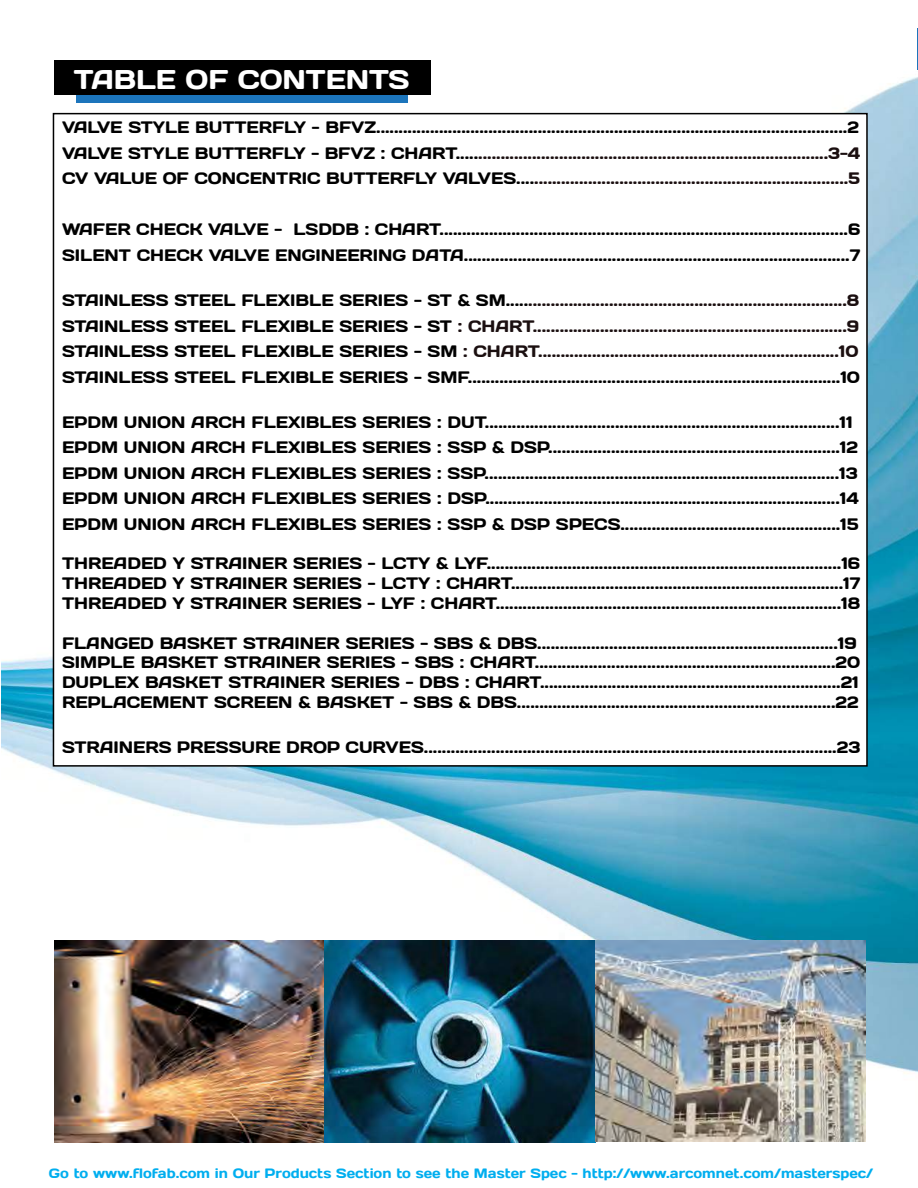
<style>
.page{position:relative;width:918px;height:1188px;background:#fff}
.page>*{position:absolute;margin:0;border:0;box-sizing:border-box;transform-origin:0 0}
.t1{font:27px "Days";color:#fff}
.t2{font:16.5px/25.5px "Days";color:#000}
.t3{font:16.5px/25.5px "Days";color:#1b0f10;text-align:justify}
.t4{font:13.5px "Days";color:#00aeef}
.s1{color:#1b0f10}
.s2{color:#000}
</style>
<div class="page">
<img style="left:1px;top:77px;width:917px;height:1066px">
<div style="left:53px;top:114px;width:814px;height:652px;background:#fff"></div>
<div style="left:76px;top:95px;width:332px;height:8px;background:#1c75bc"></div>
<div style="left:54px;top:60px;width:377px;height:34px;background:#000"></div>
<img style="left:54px;top:940px;width:812px;height:202px">
<hr style="left:917px;top:28px;width:1px;height:42px;background:#1c75bc">
<h1 class="t1" style="left:74px;top:62px;width:337px">TABLE OF CONTENTS</h1>
<p class="t2" style="left:62px;top:115px;width:800px;text-align:justify">VALVE STYLE BUTTERFLY - BFVZ.........................................................................................................2<br>VALVE STYLE BUTTERFLY - BFVZ : CHART.....<span class="s1">..............................................................................3-4<br></span>CV VALUE</p>
<p class="t2" style="left:163px;top:166px;width:60px">OF CONCENTR</p>
<p class="t2" style="left:302px;top:166px;width:52px">IC BUTTERFLY</p>
<p class="t2" style="left:443px;top:166px;width:25px">VALV</p>
<p class="t3" style="left:491px;top:166px;width:371px"><span class="s2">ES....</span>......................................................................5</p>
<p class="t2" style="left:62px;top:217px;width:800px">WAFER CHECK VALVE - LSDDB : CHART...........................................................................................6<br>SILENT</p>
<p class="t2" style="left:137px;top:242px;width:28px">CHECK</p>
<p class="t2" style="left:209px;top:242px;width:25px">VALVE</p>
<p class="t2" style="left:275px;top:242px;width:60px">ENGINEER</p>
<p class="t2" style="left:373px;top:242px;width:66px">ING DATA</p>
<p class="t2" style="left:464px;top:242px;width:398px">......................................................................................7</p>
<p class="t3" style="left:62px;top:287px;width:800px"><span class="s2">STAINLESS STEEL FLEXIBLE SERIES - ST &amp; SM.....</span>.......................................................................8<br><span class="s2">STAINLESS STEEL FLEXIBLE SERIES - ST</span> : CHART......................................................................9<br><span class="s2">STAINLESS STEEL FLEXIBLE SERIES - SM</span> : CHART...................................................................10<br><span class="s2">STAINLESS STEEL FLEXIBLE SERIES - SMF...................................................................................10</span></p>
<p class="t2" style="left:62px;top:409px;width:798px">EPDM UNION ARCH FLEXIBLES SERIES : DUT...............................................................................11<br>EPDM UNION ARCH FLEXIBLES SERIES : SSP &amp; DSP.................................................................12<br>EPDM UNION ARCH FLEXIBLES SERIES : SSP...............................................................................13<br>EPDM UNION ARCH FLEXIBLES SERIES : DSP...............................................................................14<br>EPDM UNION ARCH FLEXIBLES SERIES : SSP &amp; DSP SPECS.................................................15</p>
<p class="t2" style="left:62px;top:554px;width:800px;line-height:19.8px;text-align:justify">THREADED Y STRAINER SERIES - LCTY &amp; LYF...............................................................................16<br>THREADED Y STRAINER SERIES - LCTY : CHART..........................................................................17<br>THREADED Y STRAINER SERIES - LYF : CHART.............................................................................18</p>
<p class="t2" style="left:62px;top:633px;width:800px;line-height:19.8px">FLANGED BASKET STRAINER SERIES - SBS &amp; DBS...................................................................19<br>SIMPLE BASKET STRAINER SERIES - SBS : CHART...................................................................20<br>DUPLEX BASKET STRAINER SERIES - DBS : CHART...................................................................21<br>REPLACEMENT</p>
<p class="t2" style="left:214px;top:689px;width:27px">SCREEN</p>
<p class="t2" style="left:298px;top:689px;width:46px">&amp; BASKET</p>
<p class="t2" style="left:400px;top:689px;width:460px">- SBS &amp; DBS.......................................................................22</p>
<p class="t2" style="left:62px;top:735px;width:26px">STRA</p>
<p class="t2" style="left:114px;top:735px;width:20px">INERS</p>
<p class="t2" style="left:177px;top:735px;width:27px">PRESSURE</p>
<p class="t2" style="left:286px;top:735px;width:28px">DROP</p>
<p class="t2" style="left:346px;top:735px;width:28px">CURVES</p>
<p class="t2" style="left:424px;top:735px;width:438px">............................................................................................23</p>
<p class="t4" style="left:49px;top:1165px;width:826px">GO TO WWW.FLOFAB.COM IN OUR PRODUCTS SECTION TO SEE THE MASTER SPEC - HTTP://WWW.ARCOMNET.COM/MASTERSPEC/</p>
</div>
